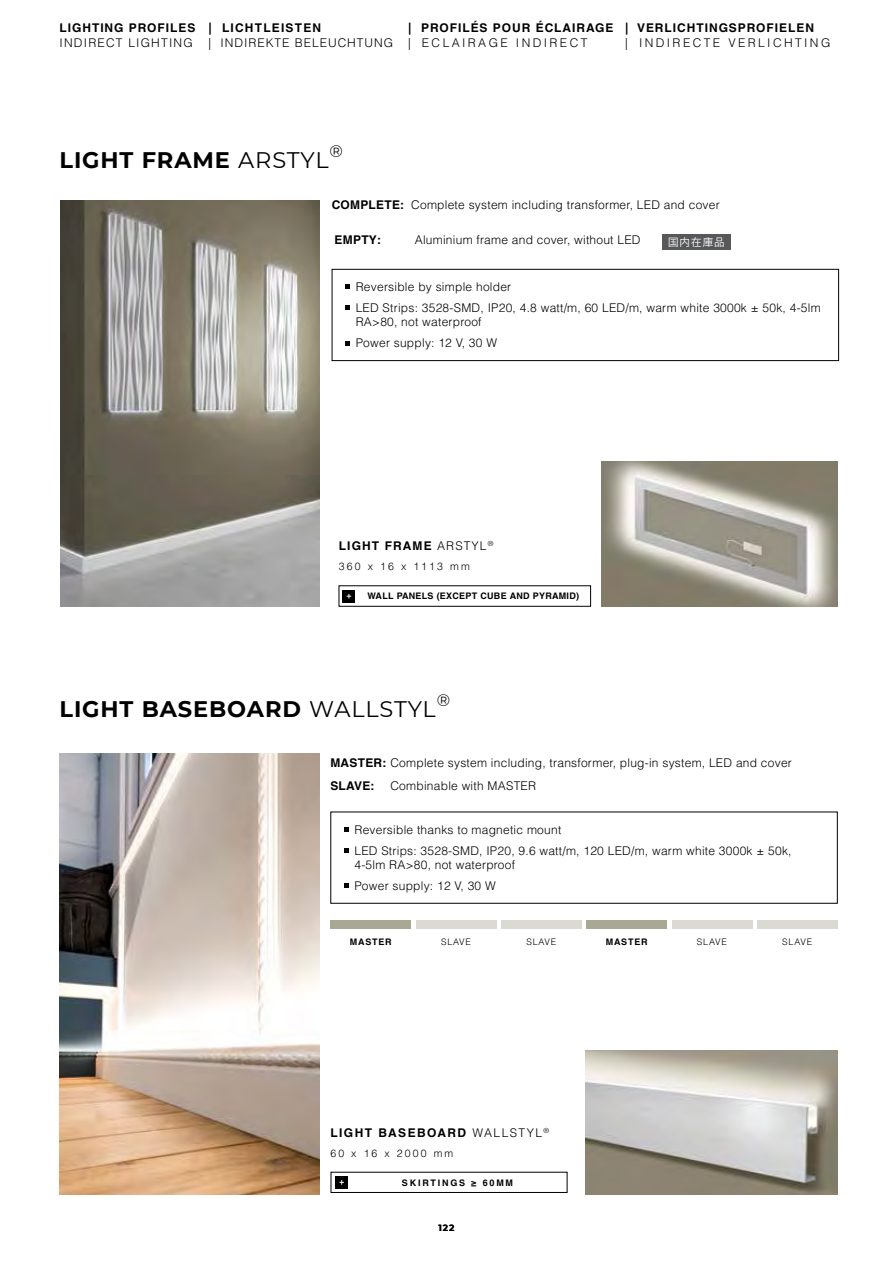
<style>
.page{position:relative;width:893px;height:1263px;background:#fff}
.page>*{position:absolute;margin:0;border:0;box-sizing:border-box;transform-origin:0 0}
.t1{font:700 22.5px "Montserrat";letter-spacing:.04em;color:#000}
.t2{font:16.65px "Montserrat";color:#000}
.t3{font:300 12px/21px "Helvetica LT Pro";letter-spacing:.02em;color:#000}
.t4{font:700 12px "Helvetica LT Pro";letter-spacing:.08em;color:#000}
.t5{font:300 12px "Helvetica LT Pro";letter-spacing:.2em;color:#000}
.t6{font:700 12px "Helvetica LT Pro";letter-spacing:.12em;color:#000}
.t7{font:300 12px "Helvetica LT Pro";letter-spacing:.08em;color:#000}
.t8{font:300 12px "Helvetica LT Pro";letter-spacing:.1em;color:#000}
.t9{font:300 10.5px "Helvetica LT Pro";letter-spacing:.2em;color:#000}
.t10{font:10.5px "Koz Go Pr 6 N";letter-spacing:.1em;color:#fff}
.t11{font:700 9px "Helvetica LT Pro";letter-spacing:.03em;color:#000}
.t12{font:300 9px "Helvetica LT Pro";letter-spacing:.09em;color:#000}
.t13{font:700 9px "Helvetica LT Pro";letter-spacing:.2em;color:#000}
.t14{font:700 9px "Montserrat";color:#000}
.s1{font-weight:400}
.s2{font-weight:700}
.s3{font-weight:300}
</style>
<div class="page">
<hr style="left:892px;top:0;width:1px;height:1263px;background:#a8a894">
<div style="left:331px;top:1172px;width:236px;height:21px;border:1px solid #000"></div>
<div style="left:335px;top:1176px;width:13px;height:13px;background:#000"></div>
<svg style="left:339px;top:1180px;width:5px;height:4px"></svg>
<svg style="left:344px;top:827px;width:4px;height:4px"></svg>
<svg style="left:344px;top:848px;width:4px;height:4px"></svg>
<svg style="left:344px;top:883px;width:4px;height:5px"></svg>
<div style="left:330px;top:812px;width:508px;height:92px;border:1px solid #000"></div>
<div style="left:330px;top:920px;width:81px;height:9px;background:#a8a894"></div>
<div style="left:586px;top:920px;width:81px;height:9px;background:#a8a894"></div>
<div style="left:416px;top:920px;width:80px;height:9px;background:#dbdad2"></div>
<div style="left:672px;top:920px;width:80px;height:9px;background:#dbdad2"></div>
<div style="left:501px;top:920px;width:81px;height:9px;background:#dbdad2"></div>
<div style="left:757px;top:920px;width:81px;height:9px;background:#dbdad2"></div>
<svg style="left:345px;top:284px;width:5px;height:5px"></svg>
<svg style="left:345px;top:305px;width:5px;height:5px"></svg>
<svg style="left:345px;top:341px;width:5px;height:4px"></svg>
<div style="left:332px;top:269px;width:507px;height:92px;border:1px solid #000"></div>
<img style="left:601px;top:462px;width:237px;height:144px">
<img style="left:61px;top:200px;width:259px;height:406px">
<img style="left:585px;top:1050px;width:253px;height:145px">
<img style="left:60px;top:754px;width:260px;height:441px">
<div style="left:339px;top:585px;width:252px;height:22px;border:1px solid #000"></div>
<div style="left:342px;top:590px;width:13px;height:13px;background:#000"></div>
<svg style="left:347px;top:594px;width:4px;height:4px"></svg>
<div style="left:662px;top:234px;width:69px;height:15px;background:#57585a"></div>
<p class="t4" style="left:60px;top:20px;width:263px">LIGHTING PROFILES | LICHTLEISTEN</p>
<p class="t4" style="left:408px;top:20px;width:407px">| PROFILÉS POUR ÉCLAIRAGE | VERLICHTINGSPROFIELEN</p>
<p class="t8" style="left:60px;top:35px;width:135px">INDIRECT LIGHTING</p>
<p class="t7" style="left:208px;top:35px;width:186px">| INDIREKTE BELEUCHTUNG</p>
<p class="t5" style="left:408px;top:35px;width:181px">| ECLAIRAGE INDIRECT</p>
<p class="t5" style="left:625px;top:35px;width:207px">| INDIRECTE VERLICHTING</p>
<h2 class="t2" style="left:330px;top:139px;width:15px">®</h2>
<h1 class="t1" style="left:60px;top:144px;width:271px">LIGHT FRAME <span class="s1">ARSTYL</span></h1>
<p class="t3" style="left:332px;top:194px;width:390px"><span class="s2">COMPLETE:</span> Complete system including transformer, LED and cover</p>
<p class="t4" style="left:335px;top:233px;width:48px">EMPTY:</p>
<p class="t3" style="left:415px;top:229px;width:227px">Aluminium frame and cover, without LED</p>
<p class="t10" style="left:668px;top:236px;width:58px">国内在庫品</p>
<p class="t3" style="left:356px;top:276px;width:466px">Reversible by simple holder<br>LED Strips: 3528-SMD, IP20, 4.8 watt/m, 60 LED/m, warm white 3000k ± 50k, 4-5lm</p>
<p class="t3" style="left:356px;top:312px;width:143px">RA&gt;80, not waterproof<br>Power supply: 12 V, 30 W</p>
<p class="t4" style="left:339px;top:538px;width:156px">LIGHT FRAME <span class="s3">ARSTYL</span><sup>®</sup></p>
<p class="t9" style="left:339px;top:560px;width:132px">360 x 16 x 1113 mm</p>
<p class="t11" style="left:367px;top:591px;width:213px">WALL PANELS (EXCEPT CUBE AND PYRAMID)</p>
<h2 class="t2" style="left:437px;top:688px;width:15px">®</h2>
<h1 class="t1" style="left:60px;top:692px;width:378px">LIGHT BASEBOARD <span class="s1">WALLSTYL</span></h1>
<p class="t3" style="left:330px;top:751px;width:463px;line-height:23.4px"><span class="s2">MASTER:</span> Complete system including, transformer, plug-in system, LED and cover<br><span class="s2">SLAVE:</span></p>
<p class="t3" style="left:390px;top:775px;width:147px">Combinable with MASTER</p>
<p class="t3" style="left:354px;top:819px;width:439px">Reversible thanks to magnetic mount<br>LED Strips: 3528-SMD, IP20, 9.6 watt/m, 120 LED/m, warm white 3000k ± 50k,</p>
<p class="t3" style="left:354px;top:854px;width:162px">4-5lm RA&gt;80, not waterproof<br>Power supply: 12 V, 30 W</p>
<p class="t11" style="left:350px;top:936px;width:44px">MASTER</p>
<p class="t12" style="left:441px;top:936px;width:32px">SLAVE</p>
<p class="t12" style="left:526px;top:936px;width:32px">SLAVE</p>
<p class="t11" style="left:606px;top:936px;width:44px">MASTER</p>
<p class="t12" style="left:697px;top:936px;width:32px">SLAVE</p>
<p class="t12" style="left:782px;top:936px;width:32px">SLAVE</p>
<p class="t6" style="left:330px;top:1125px;width:220px">LIGHT BASEBOARD <span class="s3">WALLSTYL</span><sup>®</sup></p>
<p class="t9" style="left:330px;top:1146px;width:124px">60 x 16 x 2000 mm</p>
<p class="t13" style="left:402px;top:1177px;width:113px">SKIRTINGS ≥ 60MM</p>
<p class="t14" style="left:438px;top:1221px;width:17px">122</p>
</div>
